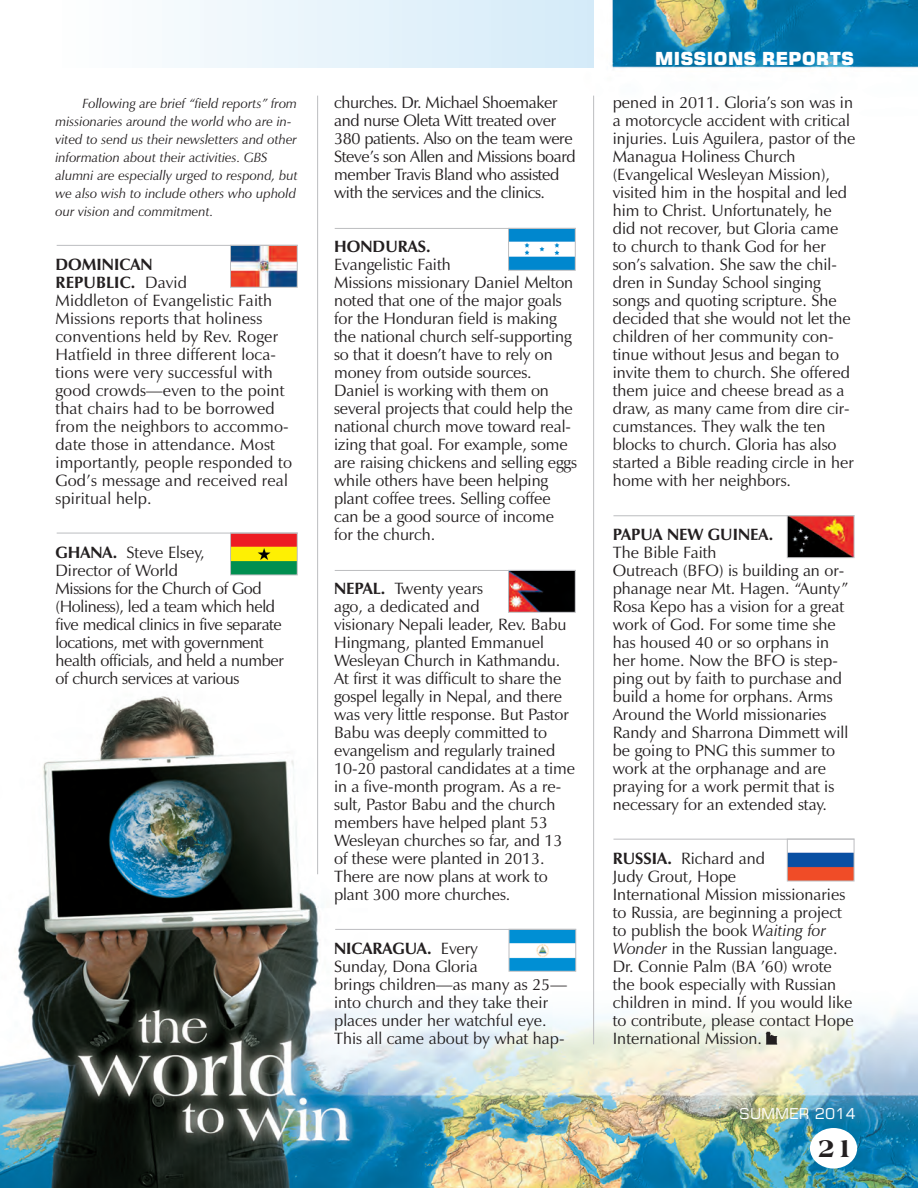
<style>
.page{position:relative;width:918px;height:1188px;background:#fff}
.page>*{position:absolute;margin:0;border:0;box-sizing:border-box;transform-origin:0 0}
.t1{font:800 27px "Americana BT";color:#231f20}
.t2{font:18px "Square 721 Blk";color:#fff}
.t3{font:16.5px/18px "Zapf Humanist 601 BT";color:#231f20}
.t4{font:16.5px/18px "Zapf Humanist 601 BT";letter-spacing:-.02em;color:#231f20}
.t5{font:700 16.5px "Zapf Humanist 601 BT";color:#231f20}
.t6{font:15px "Square 721 BT";color:#fff}
.t7{font:italic 13.5px/18px "Zapf Humanist 601 BT";color:#231f20}
.s1{font-weight:700}
.s2{font-style:italic}
</style>
<div class="page">
<img style="left:0;top:0;width:918px;height:1188px">
<hr style="left:317px;top:96px;width:1px;height:778px;background:#bcbdc0">
<hr style="left:593px;top:96px;width:1px;height:948px;background:#bcbdc0">
<img style="left:232px;top:247px;width:64px;height:39px">
<div style="left:230px;top:245px;width:68px;height:43px;border:1px solid #bcbdc0"></div>
<hr style="left:57px;top:245px;width:241px;height:1px;background:#bcbdc0">
<svg style="left:766px;top:1032px;width:11px;height:12px"></svg>
<div style="left:54px;top:0;width:540px;height:68px;background:linear-gradient(to right,#fefffe,#d4ebf8)"></div>
<img style="left:789px;top:517px;width:63px;height:39px">
<div style="left:787px;top:515px;width:67px;height:43px;border:1px solid #bcbdc0"></div>
<hr style="left:613px;top:515px;width:241px;height:1px;background:#bcbdc0">
<div style="left:810px;top:1128px;width:47px;height:41px;background:#fff;border-radius:50%"></div>
<img style="left:511px;top:931px;width:63px;height:39px">
<div style="left:509px;top:929px;width:67px;height:43px;border:1px solid #bcbdc0"></div>
<hr style="left:335px;top:929px;width:241px;height:1px;background:#bcbdc0">
<img style="left:232px;top:535px;width:64px;height:38px">
<div style="left:230px;top:533px;width:68px;height:42px;border:1px solid #bcbdc0"></div>
<hr style="left:57px;top:533px;width:241px;height:1px;background:#bcbdc0">
<img style="left:510px;top:230px;width:64px;height:39px">
<div style="left:508px;top:228px;width:68px;height:43px;border:1px solid #bcbdc0"></div>
<hr style="left:335px;top:228px;width:241px;height:1px;background:#bcbdc0">
<img style="left:510px;top:572px;width:64px;height:39px">
<div style="left:508px;top:570px;width:68px;height:43px;border:1px solid #bcbdc0"></div>
<hr style="left:335px;top:570px;width:241px;height:1px;background:#bcbdc0">
<img style="left:789px;top:841px;width:63px;height:38px">
<div style="left:787px;top:839px;width:67px;height:42px;border:1px solid #bcbdc0"></div>
<hr style="left:613px;top:839px;width:241px;height:1px;background:#bcbdc0">
<hr style="left:0;top:1094px;width:1px;height:94px;background:#c7dbd6">
<p class="t7" style="left:56px;top:96px;width:244px;text-indent:27px">Following are brief “field reports” from missionaries around the world who are in&shy;vited to send us their newsletters and other information about their activities. GBS alumni are especially urged to respond, but we also wish to include others who uphold our vision and commitment.</p>
<p class="t3" style="left:56px;top:257px;width:238px"><span class="s1">DOMINICAN<br>REPUBLIC.</span> David<br>Middleton of Evangelistic Faith<br>Missions reports that holiness conventions held by Rev. Roger<br>Hatfield in three different loca&shy;tions were very successful with good crowds—even to the point that chairs had to be borrowed from the neighbors to accommo&shy;date those in attendance. Most importantly, people responded to<br>God’s message and received real spiritual help.</p>
<p class="t4" style="left:56px;top:545px;width:230px"><span class="s1">GHANA.</span> Steve Elsey,<br>Director of World<br>Missions for the Church of God (Holiness), led a team which held five medical clinics in five separate locations, met with government health officials, and held a number of church services at various</p>
<p class="t4" style="left:334px;top:95px;width:243px">churches. Dr. Michael Shoemaker and nurse Oleta Witt treated over 380 patients. Also on the team were Steve’s son Allen and Missions board member Travis Bland who assisted with the services and the clinics.</p>
<p class="t5" style="left:334px;top:240px;width:98px">HONDURAS.</p>
<p class="t3" style="left:334px;top:257px;width:244px">Evangelistic Faith<br>Missions missionary Daniel Melton noted that one of the major goals for the Honduran field is making the national church self-supporting so that it doesn’t have to rely on money from outside sources.<br>Daniel is working with them on several projects that could help the national church move toward real&shy;izing that goal. For example, some are raising chickens and selling eggs while others have been helping plant coffee trees. Selling coffee can be a good source of income for the church.</p>
<p class="t3" style="left:334px;top:581px;width:242px"><span class="s1">NEPAL.</span> Twenty years<br>ago, a dedicated and<br>visionary Nepali leader, Rev. Babu<br>Hingmang, planted Emmanuel<br>Wesleyan Church in Kathmandu.<br>At first it was difficult to share the gospel legally in Nepal, and there was very little response. But Pastor<br>Babu was deeply committed to evangelism and regularly trained<br>10-20 pastoral candidates at a time in a five-month program. As a re&shy;sult, Pastor Babu and the church members have helped plant 53<br>Wesleyan churches so far, and 13 of these were planted in 2013.<br>There are now plans at work to plant 300 more churches.</p>
<p class="t3" style="left:334px;top:941px;width:234px"><span class="s1">NICARAGUA.</span> Every<br>Sunday, Dona Gloria<br>brings children—as many as 25— into church and they take their places under her watchful eye.<br>This all came about by what hap-</p>
<p class="t2" style="left:655px;top:52px;width:201px">MISSIONS REPORTS</p>
<p class="t3" style="left:613px;top:95px;width:244px">pened in 2011. Gloria’s son was in a motorcycle accident with critical injuries. Luis Aguilera, pastor of the<br>Managua Holiness Church (Evangelical Wesleyan Mission), visited him in the hospital and led him to Christ. Unfortunately, he did not recover, but Gloria came to church to thank God for her son’s salvation. She saw the chil&shy;dren in Sunday School singing songs and quoting scripture. She decided that she would not let the children of her community con&shy;tinue without Jesus and began to invite them to church. She offered them juice and cheese bread as a draw, as many came from dire cir&shy;cumstances. They walk the ten blocks to church. Gloria has also started a Bible reading circle in her home with her neighbors.</p>
<p class="t5" style="left:613px;top:528px;width:162px">PAPUA NEW GUINEA.</p>
<p class="t3" style="left:613px;top:545px;width:237px">The Bible Faith<br>Outreach (BFO) is building an or&shy;phanage near Mt. Hagen. “Aunty”<br>Rosa Kepo has a vision for a great work of God. For some time she has housed 40 or so orphans in her home. Now the BFO is step&shy;ping out by faith to purchase and build a home for orphans. Arms<br>Around the World missionaries<br>Randy and Sharrona Dimmett will be going to PNG this summer to work at the orphanage and are praying for a work permit that is necessary for an extended stay.</p>
<p class="t3" style="left:613px;top:851px;width:243px"><span class="s1">RUSSIA.</span> Richard and<br>Judy Grout, Hope<br>International Mission missionaries to Russia, are beginning a project to publish the book <span class="s2">Waiting for<br>Wonder</span> in the Russian language.<br>Dr. Connie Palm (BA ’60) wrote the book especially with Russian children in mind. If you would like to contribute, please contact Hope<br>International Mission.</p>
<p class="t6" style="left:739px;top:1108px;width:118px">SUMMER 2014</p>
<h1 class="t1" style="left:818px;top:1137px;width:37px">21</h1>
</div>
